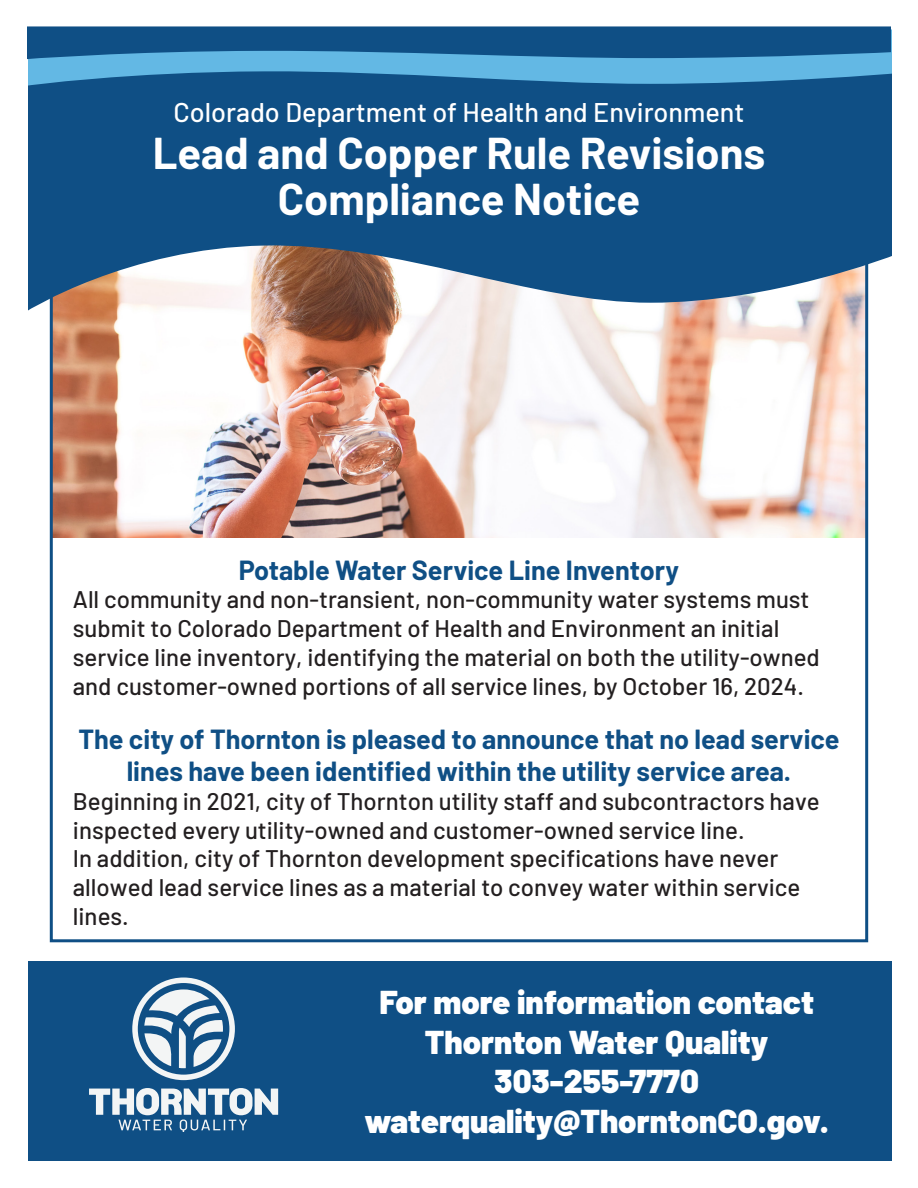
<style>
.page{position:relative;width:918px;height:1188px;background:#fff}
.page>*{position:absolute;margin:0;border:0;box-sizing:border-box;transform-origin:0 0}
.t1{font:700 43.5px/46.5px "Barlow";color:#fff;text-align:center}
.t2{font:900 33px/39.6px "Barlow";color:#fff;text-align:center}
.t3{font:700 27px/32.4px "Barlow";color:#0f4f85;text-align:center}
.t4{font:500 27px "Barlow";color:#fff}
.t5{font:500 24px/28.8px "Barlow";color:#231f20}
</style>
<div class="page">
<img style="left:54px;top:310px;width:810px;height:227px">
<div style="left:28px;top:961px;width:864px;height:200px;background:#0f4f85"></div>
<svg style="left:28px;top:86px;width:864px;height:224px;background:#2c5f8c"></svg>
<svg style="left:28px;top:29px;width:864px;height:57px;background:#4998c7"></svg>
<svg style="left:89px;top:1088px;width:189px;height:44px"></svg>
<svg style="left:132px;top:978px;width:103px;height:102px"></svg>
<svg style="left:27px;top:26px;width:864px;height:33px;background:#1d5f93"></svg>
<p class="t4" style="left:174px;top:93px;width:572px">Colorado Department of Health and Environment</p>
<p class="t1" style="left:153px;top:126px;width:614px">Lead and Copper Rule Revisions<br>Compliance Notice</p>
<p class="t3" style="left:239px;top:552px;width:442px">Potable Water Service Line Inventory</p>
<p class="t5" style="left:73px;top:583px;width:749px">All community and non-transient, non-community water systems must submit to Colorado Department of Health and Environment an initial service line inventory, identifying the material on both the utility-owned and customer-owned portions of all service lines, by October 16, 2024.</p>
<p class="t3" style="left:78px;top:720px;width:763px">The city of Thornton is pleased to announce that no lead service lines have been identified within the utility service area.</p>
<p class="t5" style="left:73px;top:785px;width:748px">Beginning in 2021, city of Thornton utility staff and subcontractors have inspected every utility-owned and customer-owned service line.<br>In addition, city of Thornton development specifications have never allowed lead service lines as a material to convey water within service lines.</p>
<p class="t2" style="left:379px;top:980px;width:436px">For more information contact<br>Thornton Water Quality</p>
<p class="t2" style="left:494px;top:1059px;width:206px">303-255-7770</p>
<p class="t2" style="left:365px;top:1099px;width:466px">waterquality@ThorntonCO.gov.</p>
</div>
